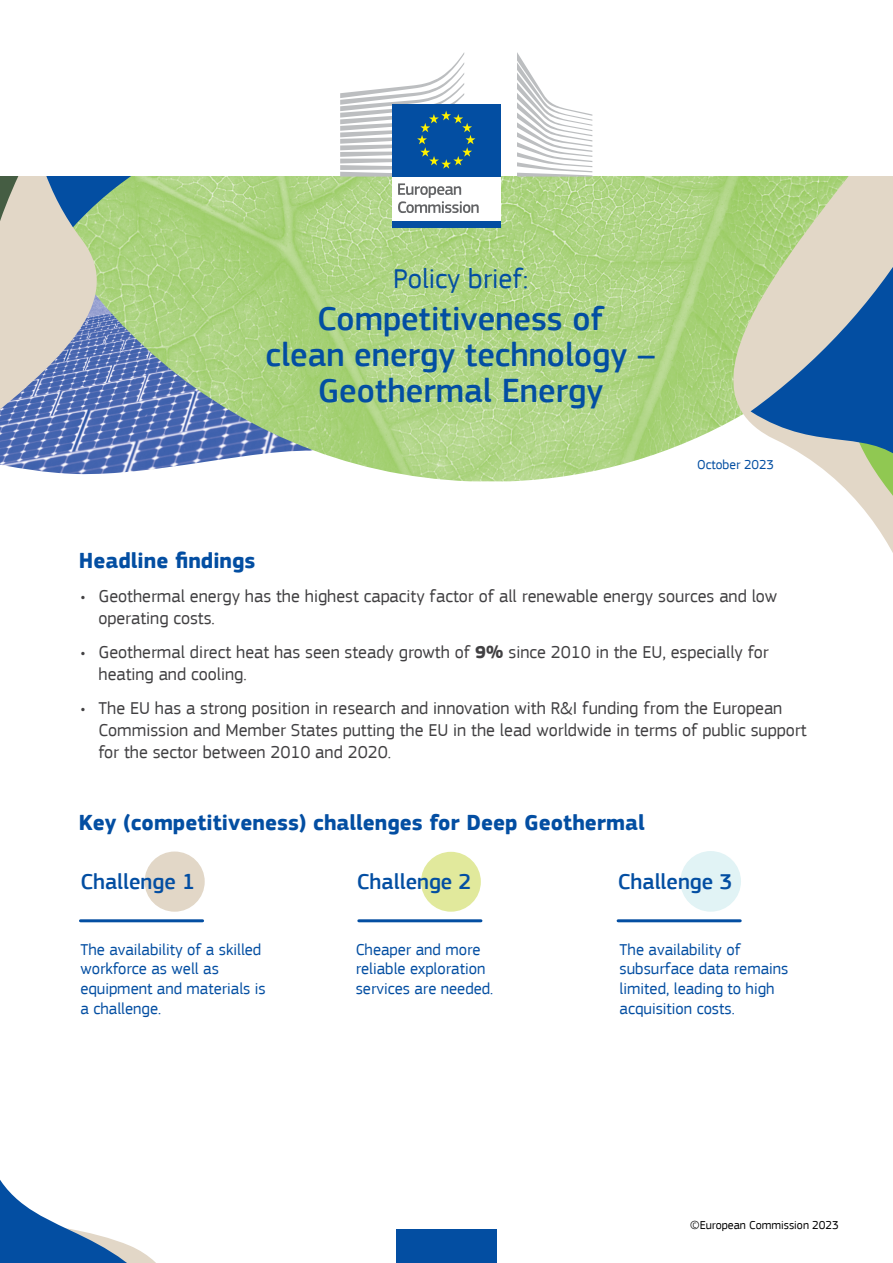
<style>
.page{position:relative;width:893px;height:1263px;background:#fff}
.page>*{position:absolute;margin:0;border:0;box-sizing:border-box;transform-origin:0 0}
.t1{font:500 34.5px/36px "EC Square Sans Pro";color:#034ea2;text-align:center}
.t2{font:28.5px "EC Square Sans Pro";color:#034ea2}
.t3{font:700 22.5px "EC Square Sans Pro";color:#034ea2}
.t4{font:500 22.5px "EC Square Sans Pro";color:#034ea2}
.t5{font:18px/21.6px "EC Square Sans Pro";color:#414042}
.t6{font:16.5px/19.8px "EC Square Sans Pro";color:#034ea2}
.t7{font:13.5px "EC Square Sans Pro";color:#034ea2}
.t8{font:12px "EC Square Sans Pro";color:#000}
.s1{font-weight:700}
</style>
<div class="page">
<div style="left:396px;top:1229px;width:101px;height:34px;background:#034ea2"></div>
<img style="left:0;top:176px;width:648px;height:305px">
<svg style="left:648px;top:176px;width:245px;height:377px"></svg>
<svg style="left:750px;top:234px;width:143px;height:286px"></svg>
<svg style="left:0;top:176px;width:234px;height:275px;background:#91b494"></svg>
<svg style="left:0;top:176px;width:131px;height:251px;background:#93a5b3"></svg>
<svg style="left:0;top:176px;width:104px;height:127px;background:#b7bfb6"></svg>
<svg style="left:0;top:1180px;width:156px;height:83px"></svg>
<div style="left:392px;top:174px;width:108px;height:49px;background:#fff"></div>
<svg style="left:398px;top:183px;width:81px;height:30px"></svg>
<div style="left:392px;top:221px;width:108px;height:6px;background:#034ea2"></div>
<svg style="left:517px;top:52px;width:75px;height:125px"></svg>
<div style="left:392px;top:104px;width:108px;height:73px;background:#034ea2"></div>
<svg style="left:340px;top:52px;width:135px;height:125px"></svg>
<div style="left:145px;top:851px;width:60px;height:61px;background:#e2d7c7;border-radius:50%"></div>
<div style="left:421px;top:852px;width:60px;height:60px;background:#e1e99c;border-radius:50%"></div>
<div style="left:680px;top:851px;width:61px;height:61px;background:#e1f3f5;border-radius:50%"></div>
<hr style="left:80px;top:919px;width:123px;height:3px;background:#034ea2">
<hr style="left:359px;top:919px;width:122px;height:3px;background:#034ea2">
<hr style="left:618px;top:919px;width:122px;height:3px;background:#034ea2">
<h1 class="t2" style="left:393px;top:262px;width:137px">Policy brief:</h1>
<h1 class="t1" style="left:266px;top:301px;width:392px">Competitiveness of<br>clean energy technology –<br>Geothermal Energy</h1>
<p class="t7" style="left:697px;top:457px;width:79px">October 2023</p>
<h2 class="t3" style="left:79px;top:547px;width:178px">Headline findings</h2>
<p class="t5" style="left:98px;top:586px;width:680px;text-indent:-18px">• Geothermal energy has the highest capacity factor of all renewable energy sources and low operating costs.</p>
<p class="t5" style="left:98px;top:642px;width:672px;text-indent:-18px">• Geothermal direct heat has seen steady growth of <span class="s1">9%</span> since 2010 in the EU, especially for heating and cooling.</p>
<p class="t5" style="left:98px;top:698px;width:709px;text-indent:-18px">• The EU has a strong position in research and innovation with R&amp;I funding from the European<br>Commission and Member States putting the EU in the lead worldwide in terms of public support for the sector between 2010 and 2020.</p>
<h2 class="t3" style="left:79px;top:809px;width:567px">Key (competitiveness) challenges for Deep Geothermal</h2>
<h3 class="t4" style="left:80px;top:868px;width:116px">Challenge 1</h3>
<h3 class="t4" style="left:357px;top:868px;width:116px">Challenge 2</h3>
<h3 class="t4" style="left:618px;top:868px;width:116px">Challenge 3</h3>
<p class="t6" style="left:80px;top:939px;width:187px">The availability of a skilled workforce as well as equipment and materials is a challenge.</p>
<p class="t6" style="left:356px;top:939px;width:139px">Cheaper and more reliable exploration services are needed.</p>
<p class="t6" style="left:620px;top:939px;width:170px">The availability of subsurface data remains limited, leading to high acquisition costs.</p>
<p class="t8" style="left:690px;top:1218px;width:150px">©European Commission 2023</p>
</div>
